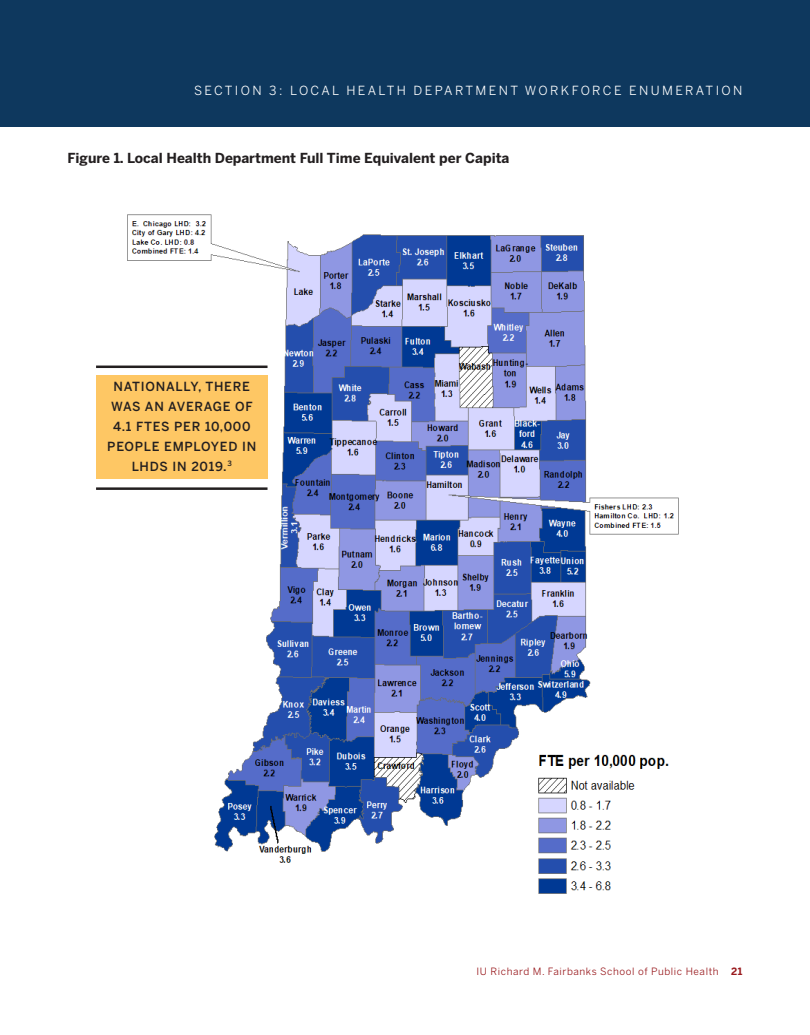
<style>
.page{position:relative;width:810px;height:1035px;background:#fff}
.page>*{position:absolute;margin:0;border:0;box-sizing:border-box;transform-origin:0 0}
.Table_titles{font:700 13.75px "Benton Sans";color:#231f20}
.Call_out_box{font:500 12.5px/20px "Benton Sans";letter-spacing:.06em;color:#231f20;text-align:center}
.t1{font:12.5px "Benton Sans";letter-spacing:.19em;color:#fff}
.t2{font:10px "Benton Sans";letter-spacing:.06em;color:#991a1e}
.s1{font-weight:700}
</style>
<div class="page">
<div style="left:0;top:0;width:22px;height:127px;background:#0e385e"></div>
<div style="left:22px;top:0;width:788px;height:127px;background:#0e385e"></div>
<img style="left:123px;top:214px;width:556px;height:680px">
<div style="left:96px;top:375px;width:172px;height:104px;background:#fec764"></div>
<hr style="left:96px;top:366px;width:172px;height:2px;background:#231f20">
<hr style="left:96px;top:487px;width:172px;height:3px;background:#231f20">
<p class="t1" style="left:194px;top:83px;width:550px">SECTION 3: LOCAL HEALTH DEPARTMENT WORKFORCE ENUMERATION</p>
<p class="Table_titles" style="left:68px;top:149px;width:444px">Figure 1. Local Health Department Full Time Equivalent per Capita</p>
<p class="Call_out_box" style="left:107px;top:376px;width:150px">NATIONALLY, THERE<br>WAS AN AVERAGE OF<br>4.1 FTES PER 10,000<br>PEOPLE EMPLOYED IN<br>LHDS IN 2019.<sup>3</sup></p>
<p class="t2" style="left:476px;top:966px;width:268px">IU Richard M. Fairbanks School of Public Health <span class="s1">21</span></p>
</div>
